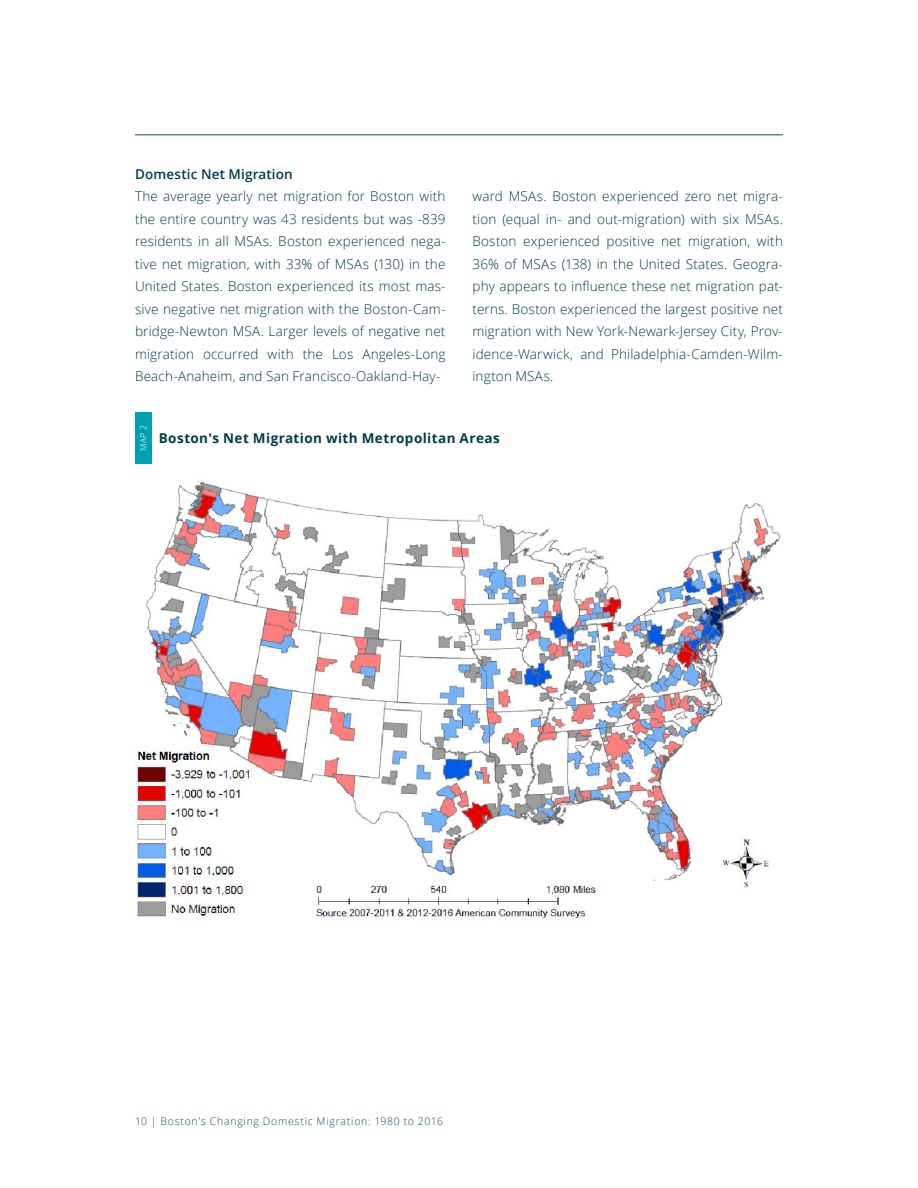
<style>
.page{position:relative;width:918px;height:1188px;background:#fff}
.page>*{position:absolute;margin:0;border:0;box-sizing:border-box;transform-origin:0 0}
.t1{font:300 13.5px/22.5px "Open Sans";letter-spacing:.01em;color:#013c4f;text-align:justify}
.t2{font:700 13.5px "Open Sans";letter-spacing:.03em;color:#003c50}
.t3{font:600 13.5px "Open Sans";letter-spacing:.01em;color:#013c4f}
.t4{font:300 10.5px "Open Sans";letter-spacing:.07em;color:#1a5061}
.t5{font:300 8.55px "Open Sans";color:#fff}
</style>
<div class="page">
<div style="left:135px;top:413px;width:16px;height:51px;background:#00a0b4"></div>
<img style="left:135px;top:481px;width:646px;height:439px">
<hr style="left:135px;top:135px;width:648px;height:1px;background:#1a5061">
<p class="t3" style="left:135px;top:165px;width:159px">Domestic Net Migration</p>
<p class="t1" style="left:135px;top:185px;width:312px">The average yearly net migration for Boston with the entire country was 43 residents but was -839 residents in all MSAs. Boston experienced nega&shy;tive net migration, with 33% of MSAs (130) in the United States. Boston experienced its most mas&shy;sive negative net migration with the Boston-Cam&shy;bridge-Newton MSA. Larger levels of negative net migration occurred with the Los Angeles-Long Beach-Anaheim, and San Francisco-Oakland-Hay-</p>
<p class="t1" style="left:472px;top:185px;width:312px">ward MSAs. Boston experienced zero net migra&shy;tion (equal in- and out-migration) with six MSAs.<br>Boston experienced positive net migration, with 36% of MSAs (138) in the United States. Geogra&shy;phy appears to influence these net migration pat&shy;terns. Boston experienced the largest positive net migration with New York-Newark-Jersey City, Prov&shy;idence-Warwick, and Philadelphia-Camden-Wilm&shy;ington MSAs.</p>
<p class="t5" style="left:137px;top:451px;width:28px;rotate:-90deg">MAP 2</p>
<p class="t2" style="left:159px;top:429px;width:343px">Boston's Net Migration with Metropolitan Areas</p>
<p class="t4" style="left:135px;top:1114px;width:310px">10 | Boston's Changing Domestic Migration: 1980 to 2016</p>
</div>
